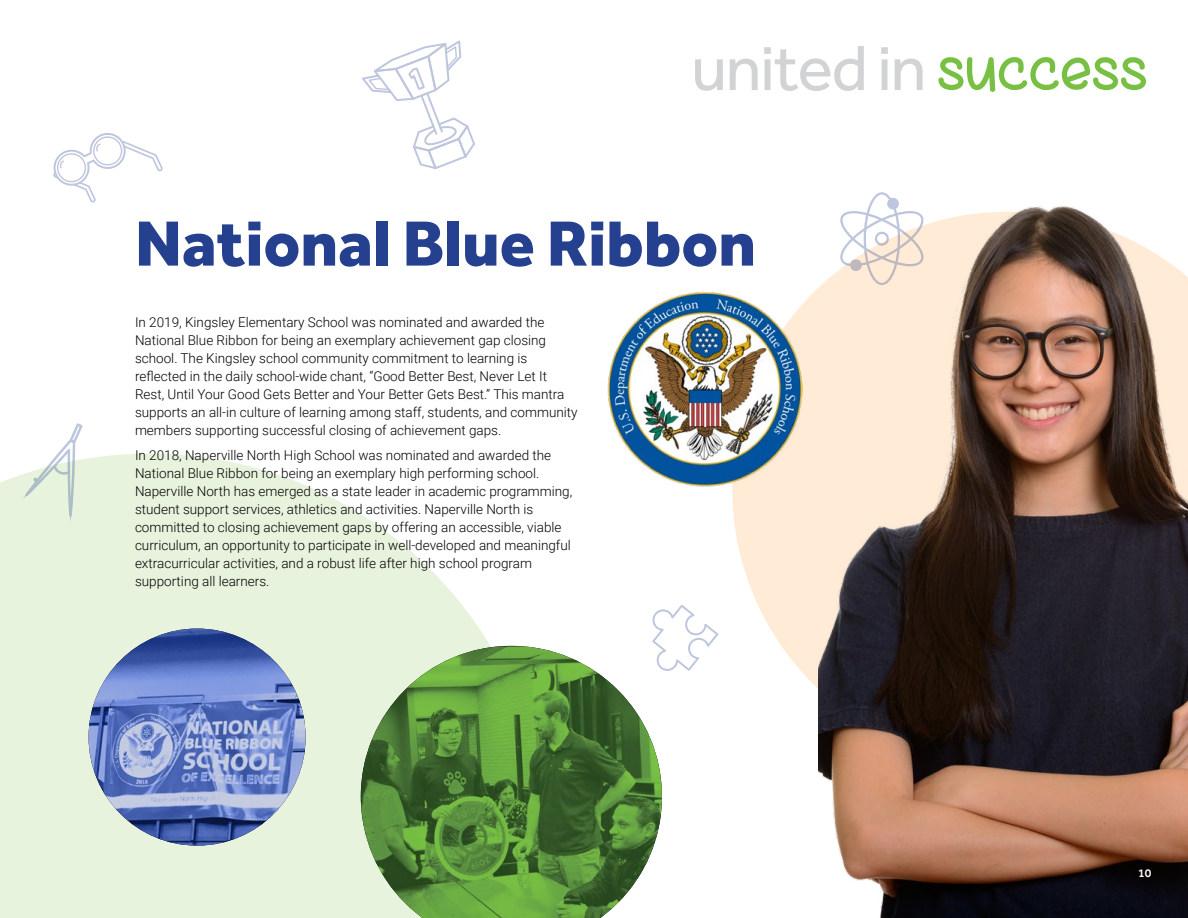
<style>
.page{position:relative;width:1188px;height:918px;background:#fff}
.page>*{position:absolute;margin:0;border:0;box-sizing:border-box;transform-origin:0 0}
.t1{font:800 66px "Effra";color:#25408f}
.t2{font:66px "Effra";letter-spacing:-.02em;color:#d1d3d4}
.t3{font:300 13.5px/18px "Roboto";color:#000}
.t4{font:500 12px "Effra";color:#fff}
.s1{font-family:"Lazy Spring Day";color:#78c043}
</style>
<div class="page">
<svg style="left:732px;top:287px;width:87px;height:478px;fill:#ffebd6"></svg>
<svg style="left:0;top:454px;width:517px;height:464px;fill:#e8f3de"></svg>
<img style="left:608px;top:292px;width:195px;height:195px">
<img style="left:819px;top:206px;width:369px;height:712px">
<img style="left:361px;top:646px;width:301px;height:272px">
<img style="left:89px;top:629px;width:217px;height:217px;border-radius:109px">
<svg style="left:651px;top:605px;width:67px;height:67px"></svg>
<svg style="left:362px;top:40px;width:113px;height:129px"></svg>
<svg style="left:53px;top:133px;width:110px;height:70px"></svg>
<svg style="left:836px;top:192px;width:91px;height:93px"></svg>
<div style="left:887px;top:198px;width:12px;height:12px;background:#bec6dd;border-radius:50%"></div>
<div style="left:850px;top:259px;width:12px;height:12px;background:#beb8c0;border-radius:50%"></div>
<svg style="left:22px;top:423px;width:61px;height:99px"></svg>
<h1 class="t2" style="left:691px;top:29px;width:458px">united in <span class="s1">success</span></h1>
<h1 class="t1" style="left:135px;top:204px;width:623px">National Blue Ribbon</h1>
<p class="t3" style="left:135px;top:313px;width:444px">In 2019, Kingsley Elementary School was nominated and awarded the National Blue Ribbon for being an exemplary achievement gap closing school. The Kingsley school community commitment to learning is reflected in the daily school-wide chant, “Good Better Best, Never Let It Rest, Until Your Good Gets Better and Your Better Gets Best.” This mantra supports an all-in culture of learning among staff, students, and community members supporting successful closing of achievement gaps.</p>
<p class="t3" style="left:135px;top:445px;width:439px">In 2018, Naperville North High School was nominated and awarded the National Blue Ribbon for being an exemplary high performing school.<br>Naperville North has emerged as a state leader in academic programming, student support services, athletics and activities. Naperville North is committed to closing achievement gaps by offering an accessible, viable curriculum, an opportunity to participate in well-developed and meaningful extracurricular activities, and a robust life after high school program supporting all learners.</p>
<p class="t4" style="left:1138px;top:866px;width:15px">10</p>
</div>
